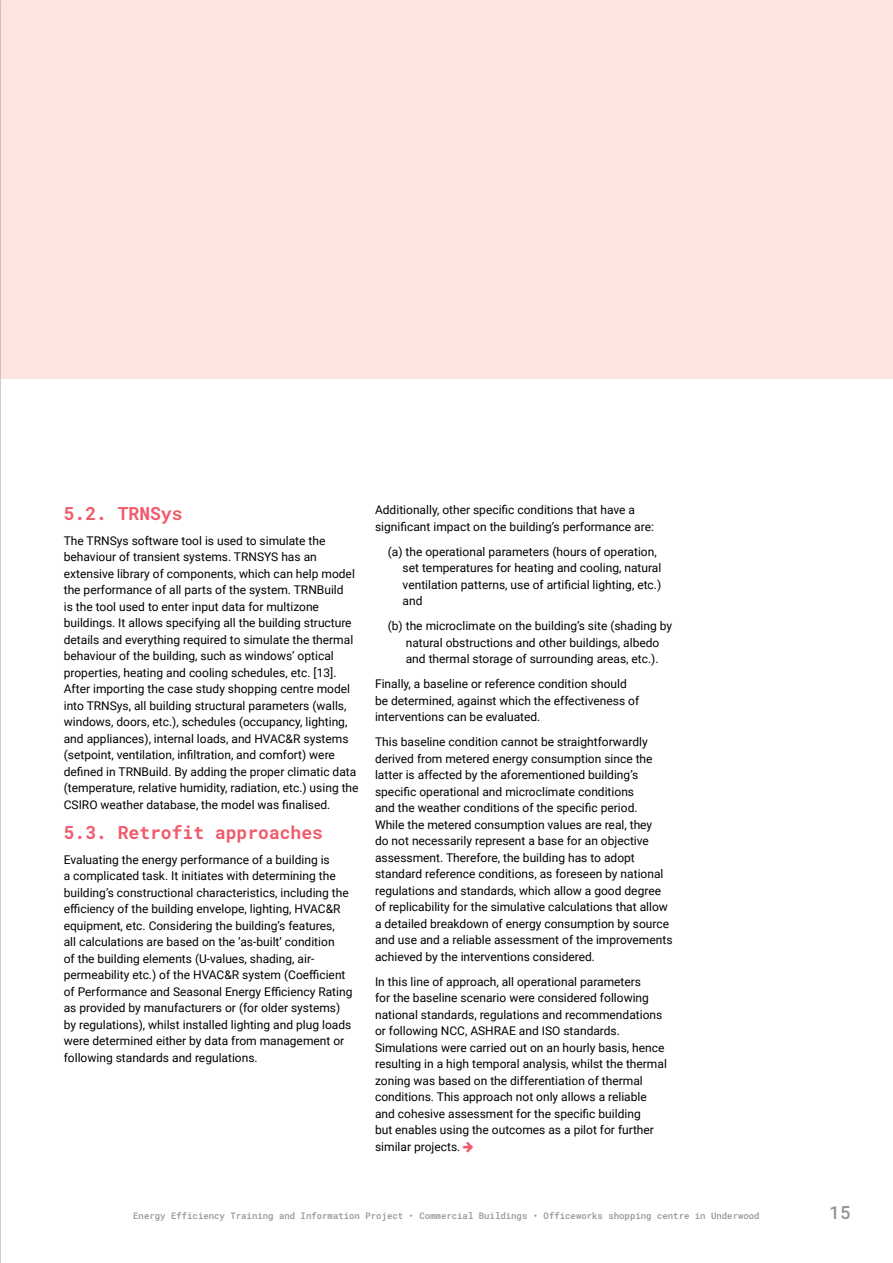
<style>
.page{position:relative;width:893px;height:1263px;background:#fff}
.page>*{position:absolute;margin:0;border:0;box-sizing:border-box;transform-origin:0 0}
.t1{font:700 18px "Roboto Mono";color:#f05b6c}
.t2{font:500 18px "Roboto Mono";color:#939598}
.t3{font:12px/16.5px "Roboto";color:#000}
.t4{font:500 9px "Roboto Mono";color:#939598}
</style>
<div class="page">
<div style="left:0;top:0;width:893px;height:379px;background:#fde4e0"></div>
<hr style="left:0;top:0;width:1px;height:1263px;background:#bcbec0">
<h1 class="t1" style="left:64px;top:500px;width:120px">5.2. TRNSys</h1>
<p class="t3" style="left:64px;top:532px;width:296px">The TRNSys software tool is used to simulate the behaviour of transient systems. TRNSYS has an extensive library of components, which can help model the performance of all parts of the system. TRNBuild<br>is the tool used to enter input data for multizone buildings. It allows specifying all the building structure details and everything required to simulate the thermal behaviour of the building, such as windows’ optical properties, heating and cooling schedules, etc. [13].<br>After importing the case study shopping centre model into TRNSys, all building structural parameters (walls, windows, doors, etc.), schedules (occupancy, lighting, and appliances), internal loads, and HVAC&amp;R systems (setpoint, ventilation, infiltration, and comfort) were defined in TRNBuild. By adding the proper climatic data (temperature, relative humidity, radiation, etc.) using the CSIRO weather database, the model was finalised.</p>
<h1 class="t1" style="left:64px;top:819px;width:261px">5.3. Retrofit approaches</h1>
<p class="t3" style="left:64px;top:851px;width:290px">Evaluating the energy performance of a building is<br>a complicated task. It initiates with determining the building’s constructional characteristics, including the efficiency of the building envelope, lighting, HVAC&amp;R equipment, etc. Considering the building’s features,<br>all calculations are based on the ‘as-built’ condition<br>of the building elements (U-values, shading, air&shy;permeability etc.) of the HVAC&amp;R system (Coefficient of Performance and Seasonal Energy Efficiency Rating as provided by manufacturers or (for older systems) by regulations), whilst installed lighting and plug loads were determined either by data from management or following standards and regulations.</p>
<p class="t3" style="left:375px;top:501px;width:280px">Additionally, other specific conditions that have a significant impact on the building’s performance are:</p>
<p class="t3" style="left:403px;top:543px;width:260px;text-indent:-15px">(a) the operational parameters (hours of operation, set temperatures for heating and cooling, natural ventilation patterns, use of artificial lighting, etc.) and</p>
<p class="t3" style="left:388px;top:617px;width:286px;text-align:center">(b) the microclimate on the building’s site (shading by natural obstructions and other buildings, albedo<br>and thermal storage of surrounding areas, etc.).</p>
<p class="t3" style="left:375px;top:675px;width:266px">Finally, a baseline or reference condition should be determined, against which the effectiveness of interventions can be evaluated.</p>
<p class="t3" style="left:375px;top:733px;width:299px">This baseline condition cannot be straightforwardly derived from metered energy consumption since the latter is affected by the aforementioned building’s specific operational and microclimate conditions<br>and the weather conditions of the specific period.<br>While the metered consumption values are real, they<br>do not necessarily represent a base for an objective assessment. Therefore, the building has to adopt standard reference conditions, as foreseen by national regulations and standards, which allow a good degree of replicability for the simulative calculations that allow a detailed breakdown of energy consumption by source and use and a reliable assessment of the improvements achieved by the interventions considered.</p>
<p class="t3" style="left:375px;top:973px;width:293px">In this line of approach, all operational parameters<br>for the baseline scenario were considered following national standards, regulations and recommendations or following NCC, ASHRAE and ISO standards.<br>Simulations were carried out on an hourly basis, hence resulting in a high temporal analysis, whilst the thermal zoning was based on the differentiation of thermal conditions. This approach not only allows a reliable and cohesive assessment for the specific building<br>but enables using the outcomes as a pilot for further similar projects.</p>
<p class="t4" style="left:133px;top:1209px;width:628px">Energy Efficiency Training and Information Project • Commercial Buildings • Officeworks shopping centre in Underwood</p>
<h1 class="t2" style="left:829px;top:1200px;width:23px">15</h1>
</div>
